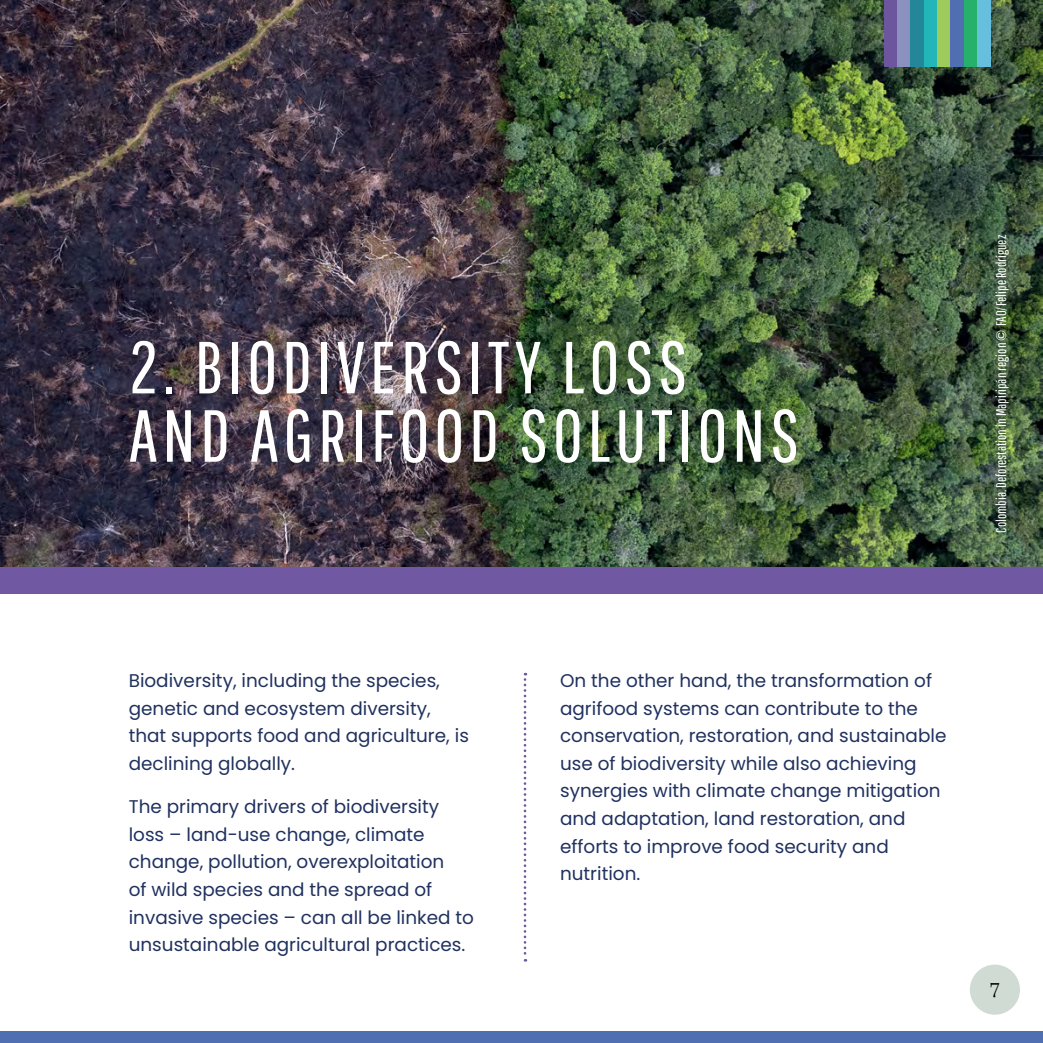
<style>
.page{position:relative;width:1043px;height:1043px;background:#fff}
.page>*{position:absolute;margin:0;border:0;box-sizing:border-box;transform-origin:0 0}
.t1{font:73.5px/68.2px "Pathway Gothic One";letter-spacing:.065em;color:#fff}
.t2{font:24.5px "Arapey";color:#000}
.t3{font:18.38px/27.7px "Poppins";color:#20315f}
.t4{font:14px "Pathway Gothic One";color:#fff}
.s1{font-family:"Poppins"}
</style>
<div class="page">
<img style="left:0;top:0;width:1042px;height:567px">
<div style="left:1px;top:567px;width:1041px;height:27px;background:#7058a2"></div>
<svg style="left:523px;top:672px;width:3px;height:289px"></svg>
<div style="left:0;top:1030px;width:1042px;height:12px;background:#506fb2"></div>
<div style="left:883px;top:0;width:13px;height:66px;background:#6d569d"></div>
<div style="left:896px;top:0;width:14px;height:66px;background:#8a91bf"></div>
<div style="left:910px;top:0;width:13px;height:66px;background:#238699"></div>
<div style="left:923px;top:0;width:13px;height:66px;background:#22b6b8"></div>
<div style="left:936px;top:0;width:14px;height:66px;background:#9dcc5c"></div>
<div style="left:950px;top:0;width:13px;height:66px;background:#506fb2"></div>
<div style="left:963px;top:0;width:13px;height:66px;background:#25b16a"></div>
<div style="left:976px;top:0;width:14px;height:66px;background:#66bfdd"></div>
<div style="left:969px;top:964px;width:50px;height:50px;background:#d0dbd3;border-radius:50%"></div>
<h1 class="t1" style="left:129px;top:330px;width:671px">2. BIODIVERSITY LOSS<br>AND AGRIFOOD SOLUTIONS</h1>
<p class="t4" style="left:991px;top:532px;width:299px;rotate:-90deg">Colombia. Deforestation in Mapiripán region <span class="s1">©</span> FAO/Felipe Rodríguez</p>
<p class="t3" style="left:129px;top:666px;width:341px">Biodiversity, including the species, genetic and ecosystem diversity, that supports food and agriculture, is declining globally.</p>
<p class="t3" style="left:129px;top:792px;width:346px">The primary drivers of biodiversity loss – land-use change, climate change, pollution, overexploitation<br>of wild species and the spread of invasive species – can all be linked to unsustainable agricultural practices.</p>
<p class="t3" style="left:560px;top:666px;width:387px">On the other hand, the transformation of agrifood systems can contribute to the conservation, restoration, and sustainable use of biodiversity while also achieving synergies with climate change mitigation and adaptation, land restoration, and efforts to improve food security and nutrition.</p>
<h2 class="t2" style="left:988px;top:975px;width:13px">7</h2>
</div>
